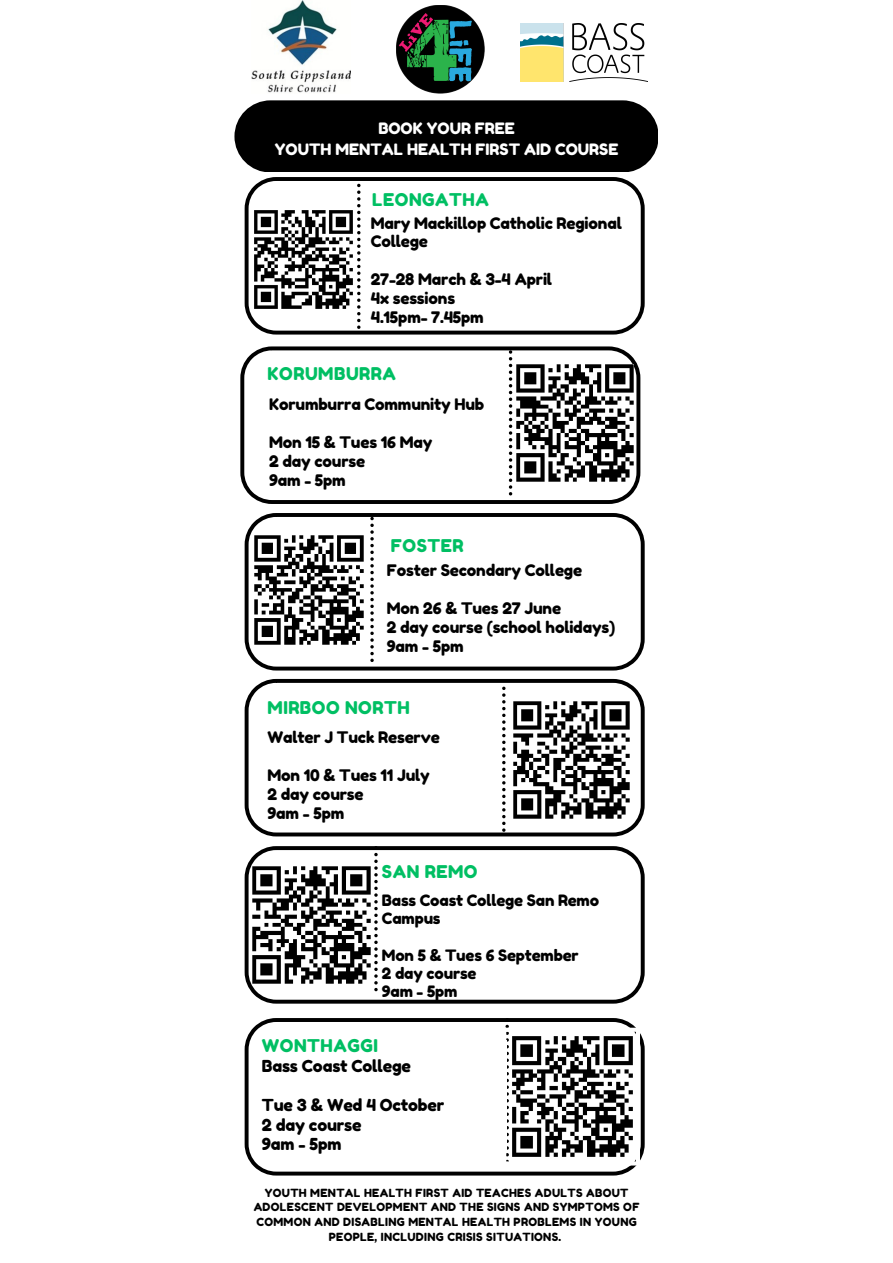
<style>
.page{position:relative;width:893px;height:1263px;background:#fff}
.page>*{position:absolute;margin:0;border:0;box-sizing:border-box;transform-origin:0 0}
.t1{font:17.55px "Fredoka One";letter-spacing:.03em;color:#00bf63}
.t2{font:16.5px/19.6px "Fredoka One";letter-spacing:-.01em;color:#000}
.t3{font:15.9px/19px "Fredoka One";letter-spacing:-.01em;color:#000}
.t4{font:15.67px/18.3px "Fredoka One";letter-spacing:-.01em;color:#000}
.t5{font:15.67px/21.5px "Fredoka One";color:#fff;text-align:center}
.t6{font:11.25px/14.6px "Fredoka One";letter-spacing:.03em;color:#000;text-align:center}
</style>
<div class="page">
<svg style="left:245px;top:846px;width:399px;height:158px"></svg>
<svg style="left:245px;top:513px;width:399px;height:157px"></svg>
<svg style="left:245px;top:177px;width:399px;height:158px"></svg>
<svg style="left:245px;top:679px;width:399px;height:157px"></svg>
<svg style="left:240px;top:346px;width:400px;height:158px"></svg>
<svg style="left:370px;top:517px;width:4px;height:145px"></svg>
<svg style="left:357px;top:184px;width:3px;height:145px"></svg>
<svg style="left:502px;top:687px;width:3px;height:145px"></svg>
<svg style="left:509px;top:350px;width:3px;height:145px"></svg>
<div style="left:234px;top:100px;width:424px;height:72px;background:#000;border-radius:36px"></div>
<svg style="left:271px;top:1175px;width:347px;height:1px"></svg>
<img style="left:255px;top:210px;width:98px;height:98px">
<img style="left:396px;top:5px;width:88px;height:88px">
<img style="left:520px;top:24px;width:127px;height:57px">
<svg style="left:374px;top:846px;width:4px;height:145px"></svg>
<svg style="left:245px;top:1018px;width:399px;height:157px"></svg>
<hr style="left:636px;top:1040px;width:4px;height:113px;background:#fff">
<hr style="left:515px;top:1028px;width:112px;height:4px;background:#fff">
<hr style="left:515px;top:1161px;width:112px;height:4px;background:#fff">
<svg style="left:627px;top:1028px;width:13px;height:12px"></svg>
<svg style="left:627px;top:1153px;width:13px;height:12px"></svg>
<svg style="left:502px;top:1018px;width:13px;height:147px"></svg>
<img style="left:512px;top:1037px;width:120px;height:120px">
<img style="left:253px;top:866px;width:117px;height:117px">
<img style="left:251px;top:1px;width:99px;height:92px">
<img style="left:255px;top:535px;width:109px;height:110px">
<img style="left:517px;top:365px;width:116px;height:116px">
<img style="left:513px;top:701px;width:116px;height:117px">
<p class="t5" style="left:275px;top:117px;width:345px">BOOK YOUR FREE<br>YOUTH MENTAL HEALTH FIRST AID COURSE</p>
<p class="t1" style="left:372px;top:189px;width:118px">LEONGATHA</p>
<p class="t3" style="left:371px;top:213px;width:253px">Mary Mackillop Catholic Regional<br>College</p>
<p class="t3" style="left:371px;top:270px;width:183px">27-28 March &amp; 3-4 April<br>4x sessions<br>4.15pm- 7.45pm</p>
<p class="t1" style="left:267px;top:363px;width:130px">KORUMBURRA</p>
<p class="t3" style="left:269px;top:395px;width:217px">Korumburra Community Hub</p>
<p class="t3" style="left:269px;top:433px;width:165px">Mon 15 &amp; Tues 16 May<br>2 day course<br>9am - 5pm</p>
<p class="t1" style="left:391px;top:535px;width:74px">FOSTER</p>
<p class="t3" style="left:387px;top:561px;width:197px">Foster Secondary College</p>
<p class="t3" style="left:387px;top:599px;width:230px">Mon 26 &amp; Tues 27 June<br>2 day course (school holidays)<br>9am - 5pm</p>
<p class="t1" style="left:267px;top:697px;width:144px">MIRBOO NORTH</p>
<p class="t3" style="left:267px;top:727px;width:174px">Walter J Tuck Reserve</p>
<p class="t3" style="left:267px;top:765px;width:164px">Mon 10 &amp; Tues 11 July<br>2 day course<br>9am - 5pm</p>
<p class="t1" style="left:382px;top:861px;width:97px">SAN REMO</p>
<p class="t4" style="left:382px;top:891px;width:219px">Bass Coast College San Remo<br>Campus</p>
<p class="t4" style="left:382px;top:946px;width:198px">Mon 5 &amp; Tues 6 September<br>2 day course<br>9am - 5pm</p>
<p class="t1" style="left:262px;top:1035px;width:118px">WONTHAGGI</p>
<p class="t2" style="left:262px;top:1056px;width:151px">Bass Coast College</p>
<p class="t2" style="left:262px;top:1095px;width:184px">Tue 3 &amp; Wed 4 October<br>2 day course<br>9am - 5pm</p>
<p class="t6" style="left:254px;top:1185px;width:387px">YOUTH MENTAL HEALTH FIRST AID TEACHES ADULTS ABOUT ADOLESCENT DEVELOPMENT AND THE SIGNS AND SYMPTOMS OF COMMON AND DISABLING MENTAL HEALTH PROBLEMS IN YOUNG PEOPLE, INCLUDING CRISIS SITUATIONS.</p>
</div>
